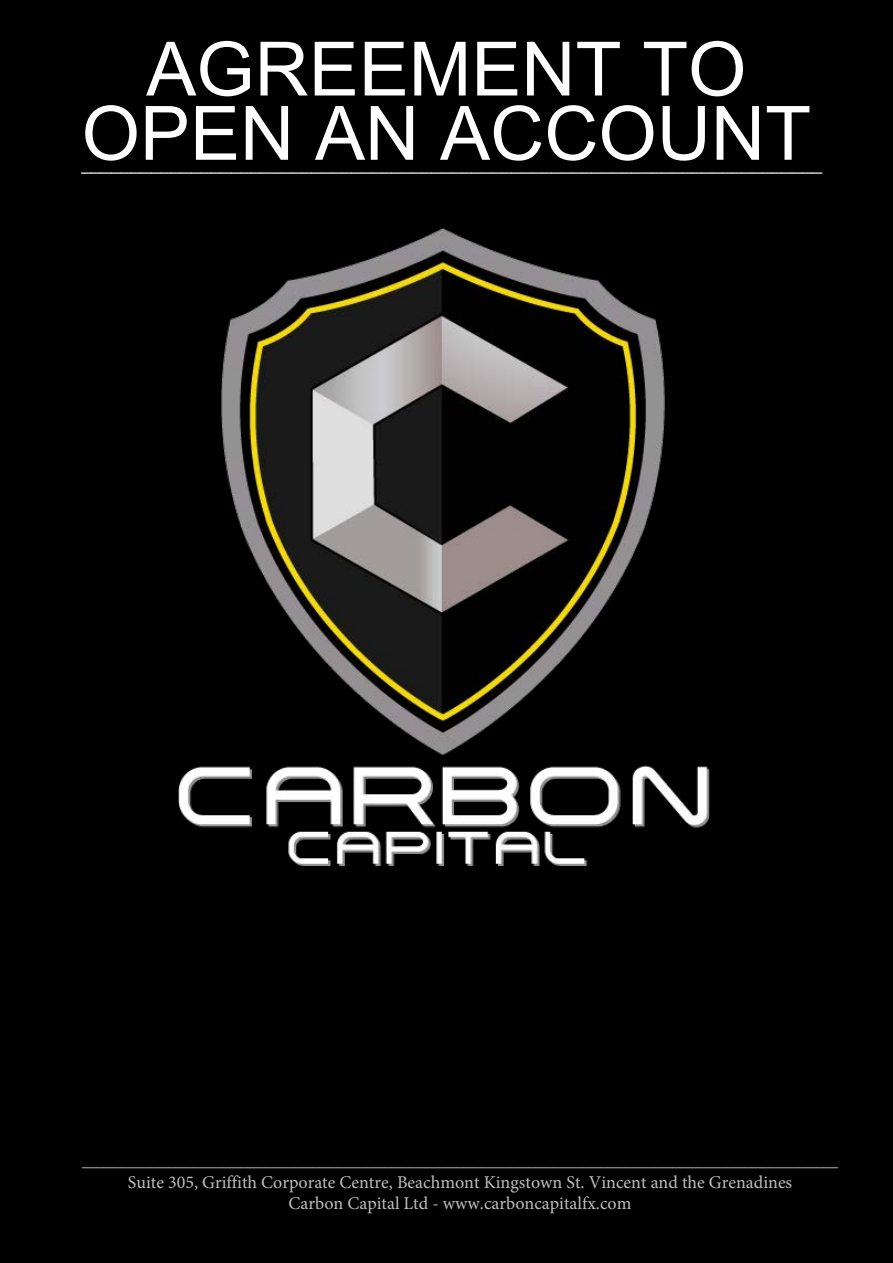
<style>
.page{position:relative;width:893px;height:1263px;background:#000}
.page>*{position:absolute;margin:0;border:0;box-sizing:border-box;transform-origin:0 0}
.t1{font:75px/64.2px "Arial";color:#fff;text-align:center}
.t2{font:18px/21.6px "Minion Pro";color:#bfbfbf;text-align:center}
.t3{font:18px "Arial";color:#fff}
</style>
<div class="page">
<img style="left:179px;top:229px;width:530px;height:636px">
<p class="t1" style="left:82px;top:37px;width:731px">AGREEMENT TO<br>OPEN AN ACCOUNT</p>
<p class="t3" style="left:81px;top:151px;width:742px">__________________________________________________________________________</p>
<p class="t2" style="left:82px;top:1149px;width:758px">____________________________________________________________________________________<br>Suite 305, Griffith Corporate Centre, Beachmont Kingstown St. Vincent and the Grenadines<br>Carbon Capital Ltd - www.carboncapitalfx.com</p>
</div>
